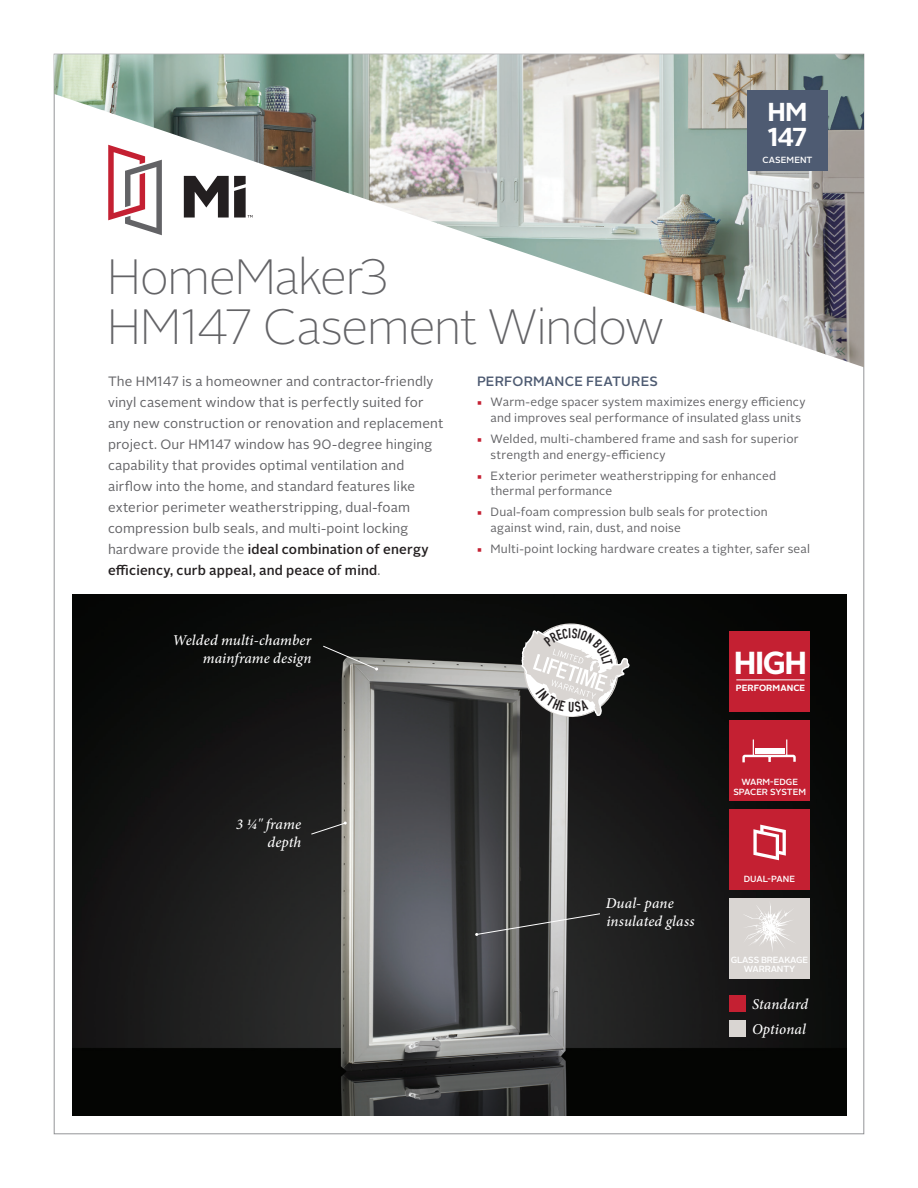
<style>
.page{position:relative;width:918px;height:1188px;background:#fff}
.page>*{position:absolute;margin:0;border:0;box-sizing:border-box;transform-origin:0 0}
.Product_Title{font:100 49.5px/49.5px "Alright Sans";letter-spacing:-.035em;color:#636366}
.t1{font:700 31.8px "Alright Sans";color:#fff}
.t2{font:700 25.95px/24.3px "Alright Sans";color:#fff}
.Photo_Caption{font:italic 500 15px/18px "Minion Pro";letter-spacing:.005em;color:#fff;text-align:right}
.Intro_Copy{font:13.5px/21px "Alright Sans";letter-spacing:.01em;color:#636366}
.Sub_Head{font:500 13.5px "Alright Sans";letter-spacing:.01em;color:#4e5b72}
.t3{font:12px/15.8px "Alright Sans";letter-spacing:.015em;color:#636366}
.t4{font:500 8.85px/9.8px "Alright Sans";letter-spacing:-.015em;color:#fff;text-align:center}
.t5{font:700 8.85px "Alright Sans";letter-spacing:.005em;color:#fff}
.t6{font:500 8.85px "Alright Sans";letter-spacing:.005em;color:#fff}
.s1{font-weight:500;color:#231f20}
.s2{font-family:"Minion Pro";color:#c42032}
</style>
<div class="page">
<img style="left:72px;top:594px;width:774px;height:522px">
<img style="left:54px;top:54px;width:810px;height:313px">
<div style="left:747px;top:90px;width:81px;height:81px;background:#4e5b72"></div>
<svg style="left:310px;top:821px;width:37px;height:14px"></svg>
<svg style="left:475px;top:913px;width:126px;height:23px"></svg>
<svg style="left:322px;top:645px;width:56px;height:26px"></svg>
<div style="left:729px;top:631px;width:81px;height:81px;background:#c42032"></div>
<hr style="left:736px;top:680px;width:68px;height:1px;background:#fff">
<div style="left:729px;top:720px;width:81px;height:81px;background:#c42032"></div>
<svg style="left:742px;top:739px;width:54px;height:24px"></svg>
<div style="left:755px;top:748px;width:30px;height:5px;background:#fff"></div>
<div style="left:729px;top:809px;width:81px;height:81px;background:#c42032"></div>
<svg style="left:753px;top:825px;width:33px;height:35px"></svg>
<div style="left:729px;top:898px;width:81px;height:81px;background:#d9d5d2"></div>
<svg style="left:745px;top:904px;width:48px;height:47px"></svg>
<div style="left:729px;top:995px;width:16px;height:16px;background:#c42032"></div>
<div style="left:729px;top:1021px;width:16px;height:16px;background:#d9d5d2"></div>
<svg style="left:520px;top:619px;width:110px;height:103px"></svg>
<p class="Product_Title" style="left:107px;top:253px;width:559px">HomeMaker3<br>HM147 Casement Window</p>
<p class="t2" style="left:767px;top:100px;width:42px">HM<br>147</p>
<p class="t6" style="left:763px;top:154px;width:52px">CASEMENT</p>
<p class="Intro_Copy" style="left:108px;top:371px;width:337px">The HM147 is a homeowner and contractor-friendly vinyl casement window that is perfectly suited for any new construction or renovation and replacement project. Our HM147 window has 90-degree hinging capability that provides optimal ventilation and airflow into the home, and standard features like exterior perimeter weatherstripping, dual-foam compression bulb seals, and multi-point locking hardware provide the <span class="s1">ideal combination of energy efficiency, curb appeal, and peace of mind</span>.</p>
<p class="Sub_Head" style="left:477px;top:372px;width:182px">PERFORMANCE FEATURES</p>
<p class="t3" style="left:490px;top:394px;width:316px;text-indent:-14px"><span class="s2">■</span> Warm-edge spacer system maximizes energy efficiency and improves seal performance of insulated glass units</p>
<p class="t3" style="left:490px;top:431px;width:310px;text-indent:-14px"><span class="s2">■</span> Welded, multi-chambered frame and sash for superior strength and energy-efficiency</p>
<p class="t3" style="left:490px;top:468px;width:287px;text-indent:-14px"><span class="s2">■</span> Exterior perimeter weatherstripping for enhanced thermal performance</p>
<p class="t3" style="left:490px;top:505px;width:279px;text-indent:-14px"><span class="s2">■</span> Dual-foam compression bulb seals for protection against wind, rain, dust, and noise</p>
<p class="t3" style="left:477px;top:541px;width:335px"><span class="s2">■</span> Multi-point locking hardware creates a tighter, safer seal</p>
<p class="Photo_Caption" style="left:172px;top:632px;width:141px">Welded multi-chamber mainframe design</p>
<p class="Photo_Caption" style="left:236px;top:815px;width:67px">3 1/4" frame depth</p>
<p class="Photo_Caption" style="left:606px;top:894px;width:90px;text-align:left">Dual- pane insulated glass</p>
<p class="t1" style="left:734px;top:641px;width:75px">HIGH</p>
<p class="t5" style="left:736px;top:682px;width:71px">PERFORMANCE</p>
<p class="t4" style="left:733px;top:777px;width:74px">WARM-EDGE<br>SPACER SYSTEM</p>
<p class="t4" style="left:744px;top:874px;width:53px">DUAL-PANE</p>
<p class="t4" style="left:731px;top:955px;width:79px">GLASS BREAKAGE<br>WARRANTY</p>
<p class="Photo_Caption" style="left:752px;top:995px;width:57px">Standard</p>
<p class="Photo_Caption" style="left:752px;top:1021px;width:55px">Optional</p>
</div>
